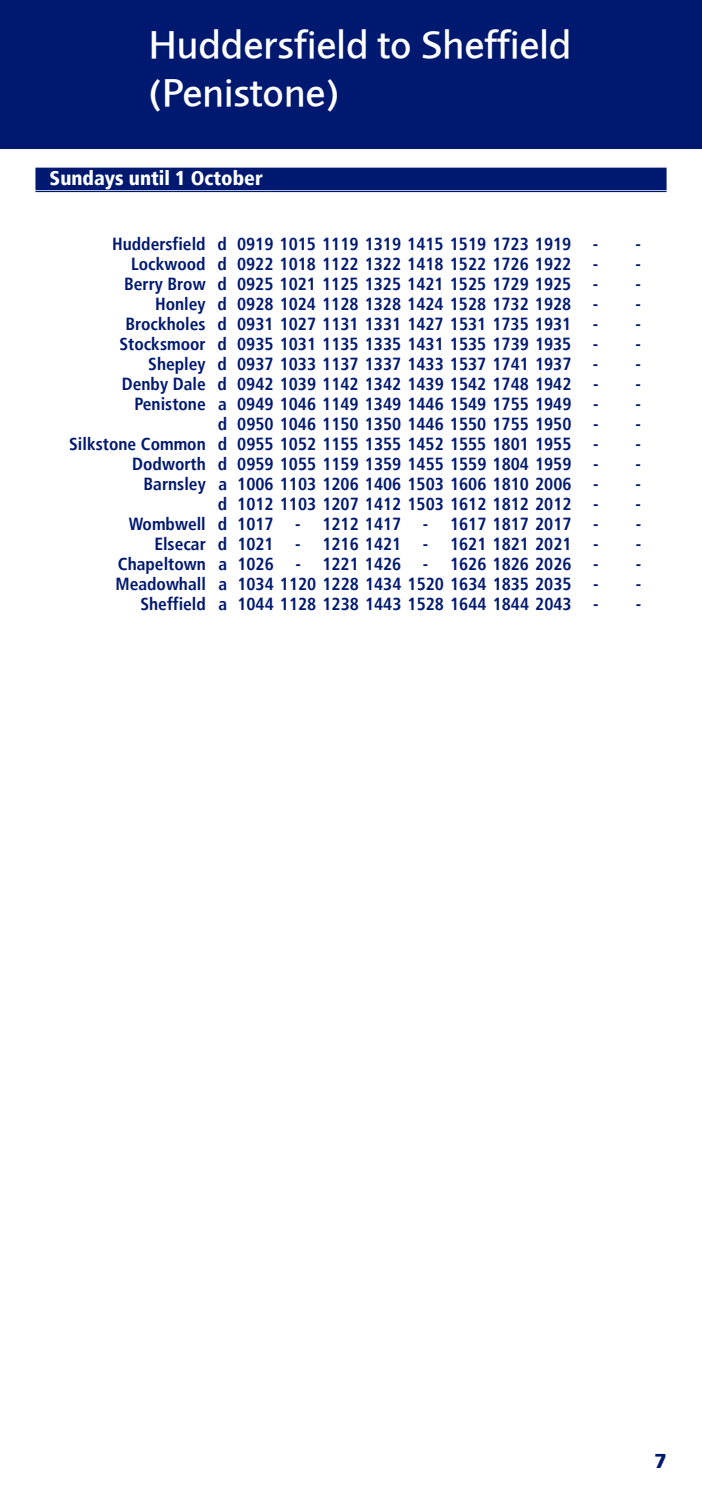
<style>
.page{position:relative;width:702px;height:1489px;background:#fff}
.page>*{position:absolute;margin:0;border:0;box-sizing:border-box;transform-origin:0 0}
.t1{font:500 40px/48px "Foundry Sans";color:#fff}
.t2{font:900 condensed 20px "Frutiger LT";color:#fff}
.t3{font:900 20px "Frutiger LT";color:#001970}
.t4{font:700 condensed 17.5px "Frutiger LT";color:#001970}
</style>
<div class="page">
<div style="left:0;top:0;width:702px;height:149px;background:#001970"></div>
<div style="left:35px;top:168px;width:631px;height:22px;background:#001970"></div>
<hr style="left:35px;top:191px;width:631px;height:1px;background:#001970">
<h1 class="t1" style="left:149px;top:20px;width:424px">Huddersfield to Sheffield (Penistone)</h1>
<p class="t2" style="left:50px;top:166px;width:215px">Sundays until 1 October</p>
<p class="t4" style="left:112px;top:233px;width:488px">Huddersfield d 0919 1015 1119 1319 1415 1519 1723 1919 -</p>
<p class="t4" style="left:635px;top:233px;width:7px">-</p>
<p class="t4" style="left:131px;top:253px;width:469px">Lockwood d 0922 1018 1122 1322 1418 1522 1726 1922 -</p>
<p class="t4" style="left:635px;top:253px;width:7px">-</p>
<p class="t4" style="left:124px;top:273px;width:476px">Berry Brow d 0925 1021 1125 1325 1421 1525 1729 1925 -</p>
<p class="t4" style="left:635px;top:273px;width:7px">-</p>
<p class="t4" style="left:155px;top:293px;width:445px">Honley d 0928 1024 1128 1328 1424 1528 1732 1928 -</p>
<p class="t4" style="left:635px;top:293px;width:7px">-</p>
<p class="t4" style="left:125px;top:313px;width:474px">Brockholes d 0931 1027 1131 1331 1427 1531 1735 1931 -</p>
<p class="t4" style="left:635px;top:313px;width:7px">-</p>
<p class="t4" style="left:119px;top:333px;width:480px">Stocksmoor d 0935 1031 1135 1335 1431 1535 1739 1935 -</p>
<p class="t4" style="left:635px;top:333px;width:7px">-</p>
<p class="t4" style="left:148px;top:353px;width:451px">Shepley d 0937 1033 1137 1337 1433 1537 1741 1937 -</p>
<p class="t4" style="left:635px;top:353px;width:7px">-</p>
<p class="t4" style="left:122px;top:373px;width:478px">Denby Dale d 0942 1039 1142 1342 1439 1542 1748 1942 -</p>
<p class="t4" style="left:635px;top:373px;width:7px">-</p>
<p class="t4" style="left:134px;top:393px;width:465px">Penistone a 0949 1046 1149 1349 1446 1549 1755 1949 -</p>
<p class="t4" style="left:635px;top:393px;width:7px">-</p>
<p class="t4" style="left:218px;top:413px;width:382px">d 0950 1046 1150 1350 1446 1550 1755 1950 -</p>
<p class="t4" style="left:635px;top:413px;width:7px">-</p>
<p class="t4" style="left:69px;top:433px;width:531px">Silkstone Common d 0955 1052 1155 1355 1452 1555 1801 1955 -</p>
<p class="t4" style="left:635px;top:433px;width:7px">-</p>
<p class="t4" style="left:132px;top:453px;width:468px">Dodworth d 0959 1055 1159 1359 1455 1559 1804 1959 -</p>
<p class="t4" style="left:635px;top:453px;width:7px">-</p>
<p class="t4" style="left:143px;top:473px;width:456px">Barnsley a 1006 1103 1206 1406 1503 1606 1810 2006 -</p>
<p class="t4" style="left:635px;top:473px;width:7px">-</p>
<p class="t4" style="left:218px;top:493px;width:382px">d 1012 1103 1207 1412 1503 1612 1812 2012 -</p>
<p class="t4" style="left:635px;top:493px;width:7px">-</p>
<p class="t4" style="left:129px;top:513px;width:471px">Wombwell d 1017 - 1212 1417 - 1617 1817 2017 -</p>
<p class="t4" style="left:635px;top:513px;width:7px">-</p>
<p class="t4" style="left:154px;top:533px;width:446px">Elsecar d 1021 - 1216 1421 - 1621 1821 2021 -</p>
<p class="t4" style="left:635px;top:533px;width:7px">-</p>
<p class="t4" style="left:118px;top:553px;width:482px">Chapeltown a 1026 - 1221 1426 - 1626 1826 2026 -</p>
<p class="t4" style="left:635px;top:553px;width:7px">-</p>
<p class="t4" style="left:115px;top:573px;width:484px">Meadowhall a 1034 1120 1228 1434 1520 1634 1835 2035 -</p>
<p class="t4" style="left:635px;top:573px;width:7px">-</p>
<p class="t4" style="left:140px;top:593px;width:460px">Sheffield a 1044 1128 1238 1443 1528 1644 1844 2043 -</p>
<p class="t4" style="left:635px;top:593px;width:7px">-</p>
<p class="t3" style="left:654px;top:1448px;width:14px">7</p>
</div>
